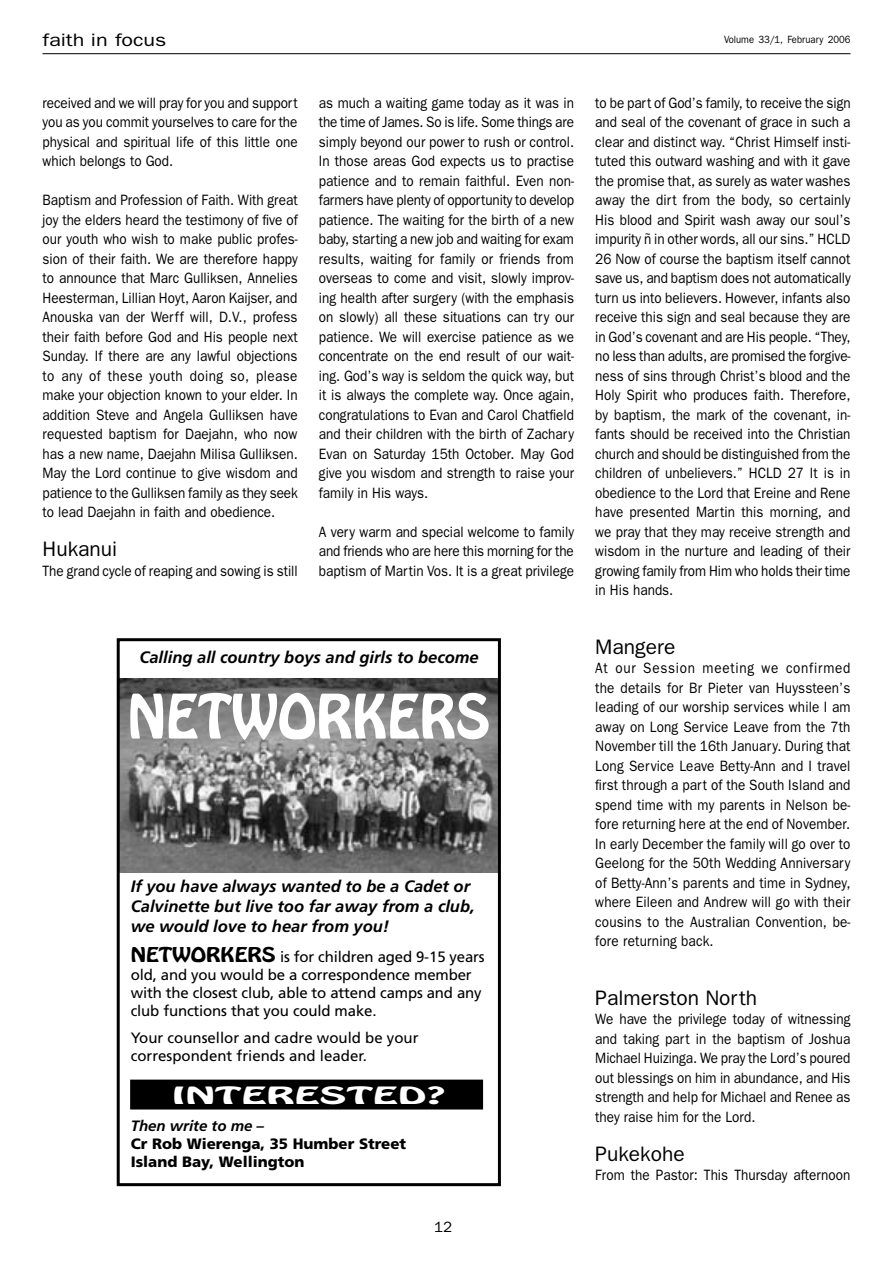
<style>
.page{position:relative;width:893px;height:1263px;background:#fff}
.page>*{position:absolute;margin:0;border:0;box-sizing:border-box;transform-origin:0 0}
.t1{font:54px "Hobo";color:#fff}
.t2{font:21px "Franklin Gothic";color:#000}
.t3{font:21px "Hobo";color:#fff;scale:2 1}
.t4{font:18px "Franklin Gothic";color:#000;scale:1.2 1}
.t5{font:italic 700 16.5px/19.8px "Frutiger";color:#000}
.t6{font:15px/19.5px "Franklin Gothic";color:#000;text-align:justify;scale:.9 1}
.t7{font:15px/18px "Frutiger";letter-spacing:-.01em;color:#000}
.t8{font:900 15px/18px "Frutiger";color:#000}
.t9{font:italic 700 15px "Frutiger";color:#000}
.t10{font:15px "Franklin Gothic";color:#000}
.t11{font:10.5px "Franklin Gothic";color:#000;scale:.9 1}
.s1{font-family:"Hobo";font-size:18px}
</style>
<div class="page">
<hr style="left:43px;top:53px;width:807px;height:1px;background:#000">
<img style="left:121px;top:679px;width:376px;height:193px">
<div style="left:131px;top:1080px;width:351px;height:29px;background:#000"></div>
<div style="left:130px;top:1079px;width:353px;height:30px;border:2px solid #000"></div>
<div style="left:117px;top:638px;width:384px;height:548px;border:3px solid #000"></div>
<p class="t4" style="left:43px;top:29px;width:105px">faith in focus</p>
<p class="t11" style="left:724px;top:33px;width:142px">Volume 33/1, February 2006</p>
<p class="t6" style="left:43px;top:93px;width:285px">received and we will pray for you and support you as you commit yourselves to care for the physical and spiritual life of this little one which belongs to God.</p>
<p class="t6" style="left:43px;top:190px;width:285px">Baptism and Profession of Faith. With great joy the elders heard the testimony of five of our youth who wish to make public profes&shy;sion of their faith. We are therefore happy to announce that Marc Gulliksen, Annelies Heesterman, Lillian Hoyt, Aaron Kaijser, and Anouska van der Werff will, D.V., profess their faith before God and His people next Sunday. If there are any lawful objections to any of these youth doing so, please make your objection known to your elder. In addition Steve and Angela Gulliksen have requested baptism for Daejahn, who now has a new name, Daejahn Milisa Gulliksen.<br>May the Lord continue to give wisdom and patience to the Gulliksen family as they seek to lead Daejahn in faith and obedience.</p>
<h2 class="t2" style="left:43px;top:537px;width:76px">Hukanui</h2>
<p class="t6" style="left:43px;top:561px;width:285px">The grand cycle of reaping and sowing is still</p>
<p class="t6" style="left:319px;top:93px;width:285px">as much a waiting game today as it was in the time of James. So is life. Some things are simply beyond our power to rush or control.<br>In those areas God expects us to practise patience and to remain faithful. Even non&shy;farmers have plenty of opportunity to develop patience. The waiting for the birth of a new baby, starting a new job and waiting for exam results, waiting for family or friends from overseas to come and visit, slowly improv&shy;ing health after surgery (with the emphasis on slowly) all these situations can try our patience. We will exercise patience as we concentrate on the end result of our wait&shy;ing. God’s way is seldom the quick way, but it is always the complete way. Once again, congratulations to Evan and Carol Chatfield and their children with the birth of Zachary Evan on Saturday 15th October. May God give you wisdom and strength to raise your family in His ways.</p>
<p class="t6" style="left:319px;top:522px;width:285px">A very warm and special welcome to family and friends who are here this morning for the baptism of Martin Vos. It is a great privilege</p>
<p class="t5" style="left:139px;top:647px;width:341px">Calling all country boys and girls to become</p>
<h1 class="t1" style="left:128px;top:679px;width:364px">NETWORKERS</h1>
<p class="t5" style="left:131px;top:876px;width:345px">If you have always wanted to be a Cadet or<br>Calvinette but live too far away from a club, we would love to hear from you!</p>
<p class="t7" style="left:131px;top:948px;width:356px"><span class="s1">NETWORKERS</span> is for children aged 9-15 years old, and you would be a correspondence member with the closest club, able to attend camps and any club functions that you could make.</p>
<p class="t7" style="left:131px;top:1029px;width:289px">Your counsellor and cadre would be your correspondent friends and leader.</p>
<h2 class="t3" style="left:172px;top:1081px;width:139px">INTERESTED?</h2>
<p class="t9" style="left:131px;top:1117px;width:135px">Then write to me –</p>
<p class="t8" style="left:131px;top:1134px;width:277px">Cr Rob Wierenga, 35 Humber Street<br>Island Bay, Wellington</p>
<p class="t10" style="left:434px;top:1218px;width:18px">12</p>
<p class="t6" style="left:595px;top:93px;width:285px">to be part of God’s family, to receive the sign and seal of the covenant of grace in such a clear and distinct way. “Christ Himself insti&shy;tuted this outward washing and with it gave the promise that, as surely as water washes away the dirt from the body, so certainly His blood and Spirit wash away our soul’s impurity ñ in other words, all our sins.” HCLD 26 Now of course the baptism itself cannot save us, and baptism does not automatically turn us into believers. However, infants also receive this sign and seal because they are in God’s covenant and are His people. “They, no less than adults, are promised the forgive&shy;ness of sins through Christ’s blood and the Holy Spirit who produces faith. Therefore, by baptism, the mark of the covenant, in&shy;fants should be received into the Christian church and should be distinguished from the children of unbelievers.” HCLD 27 It is in obedience to the Lord that Ereine and Rene have presented Martin this morning, and we pray that they may receive strength and wisdom in the nurture and leading of their growing family from Him who holds their time in His hands.</p>
<h2 class="t2" style="left:595px;top:635px;width:82px">Mangere</h2>
<p class="t6" style="left:595px;top:658px;width:285px">At our Session meeting we confirmed the details for Br Pieter van Huyssteen’s leading of our worship services while I am away on Long Service Leave from the 7th November till the 16th January. During that Long Service Leave Betty-Ann and I travel first through a part of the South Island and spend time with my parents in Nelson be&shy;fore returning here at the end of November.<br>In early December the family will go over to Geelong for the 50th Wedding Anniversary of Betty-Ann’s parents and time in Sydney, where Eileen and Andrew will go with their cousins to the Australian Convention, be&shy;fore returning back.</p>
<h2 class="t2" style="left:595px;top:986px;width:163px">Palmerston North</h2>
<p class="t6" style="left:595px;top:1009px;width:285px">We have the privilege today of witnessing and taking part in the baptism of Joshua Michael Huizinga. We pray the Lord’s poured out blessings on him in abundance, and His strength and help for Michael and Renee as they raise him for the Lord.</p>
<h2 class="t2" style="left:595px;top:1142px;width:91px">Pukekohe</h2>
<p class="t6" style="left:595px;top:1165px;width:285px">From the Pastor: This Thursday afternoon</p>
</div>
